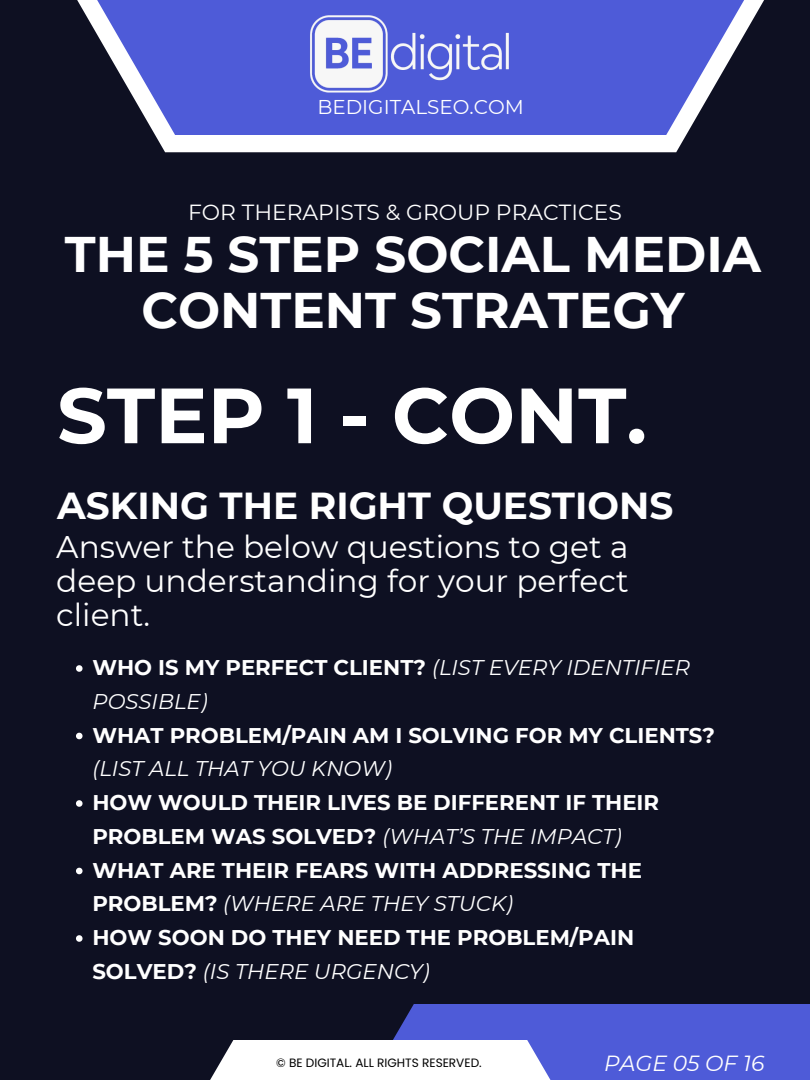
<style>
.page{position:relative;width:810px;height:1080px;background:#0e1022}
.page>*{position:absolute;margin:0;border:0;box-sizing:border-box;transform-origin:0 0}
.t1{font:700 78.12px "Montserrat";color:#fff}
.t2{font:700 49.94px/55.3px "Montserrat";color:#fff;text-align:center}
.t3{font:700 37.5px "Montserrat";color:#fff}
.t4{font:31.25px/34.2px "Montserrat";color:#fff;text-align:justify}
.t5{font:21.88px "Montserrat";color:#fff}
.t6{font:italic 21.88px "Montserrat";color:#fff}
.t7{font:700 21.25px/33.8px "Montserrat";color:#fff}
.t8{font:italic 21.25px/33.8px "Montserrat";color:#fff}
.t9{font:19.94px "Montserrat";color:#fff}
.t10{font:12.06px "Poppins";color:#000}
.s1{font-weight:700;font-style:normal}
.s2{font-weight:400;font-style:italic}
</style>
<div class="page">
<div style="left:155px;top:135px;width:531px;height:17px;background:#fff"></div>
<svg style="left:77px;top:0;width:687px;height:135px;fill:#4e5bd8"></svg>
<div style="left:357px;top:1004px;width:453px;height:76px;background:#4e5bd8"></div>
<svg style="left:210px;top:1040px;width:341px;height:40px;background:#f0f0f5"></svg>
<img style="left:285px;top:0;width:256px;height:107px">
<svg style="left:76px;top:665px;width:7px;height:7px"></svg>
<svg style="left:76px;top:733px;width:7px;height:6px"></svg>
<svg style="left:76px;top:800px;width:7px;height:7px"></svg>
<svg style="left:76px;top:868px;width:7px;height:6px"></svg>
<svg style="left:76px;top:935px;width:7px;height:7px"></svg>
<h1 class="t9" style="left:317px;top:95px;width:208px">BEDIGITALSEO.COM</h1>
<h5 class="t5" style="left:188px;top:198px;width:435px">FOR THERAPISTS &amp; GROUP PRACTICES</h5>
<p class="t2" style="left:65px;top:227px;width:698px">THE 5 STEP SOCIAL MEDIA<br>CONTENT STRATEGY</p>
<h2 class="t1" style="left:57px;top:368px;width:591px">STEP 1 - CONT.</h2>
<h4 class="t3" style="left:57px;top:482px;width:618px">ASKING THE RIGHT QUESTIONS</h4>
<h3 class="t4" style="left:56px;top:530px;width:574px">Answer the below questions to get a deep understanding for your perfect client.</h3>
<p class="t8" style="left:92px;top:651px;width:599px"><span class="s1">WHO IS MY PERFECT CLIENT?</span> (LIST EVERY IDENTIFIER<br>POSSIBLE)</p>
<p class="t7" style="left:92px;top:718px;width:624px">WHAT PROBLEM/PAIN AM I SOLVING FOR MY CLIENTS? <span class="s2">(LIST ALL THAT YOU KNOW)</span></p>
<p class="t7" style="left:92px;top:786px;width:568px">HOW WOULD THEIR LIVES BE DIFFERENT IF THEIR<br>PROBLEM WAS SOLVED? <span class="s2">(WHAT’S THE IMPACT)</span></p>
<p class="t7" style="left:92px;top:853px;width:551px">WHAT ARE THEIR FEARS WITH ADDRESSING THE<br>PROBLEM? <span class="s2">(WHERE ARE THEY STUCK)</span></p>
<p class="t7" style="left:92px;top:921px;width:543px">HOW SOON DO THEY NEED THE PROBLEM/PAIN<br>SOLVED? <span class="s2">(IS THERE URGENCY)</span></p>
<p class="t10" style="left:276px;top:1054px;width:207px">© BE DIGITAL. ALL RIGHTS RESERVED.</p>
<h5 class="t6" style="left:604px;top:1050px;width:162px">PAGE 05 OF 16</h5>
</div>
